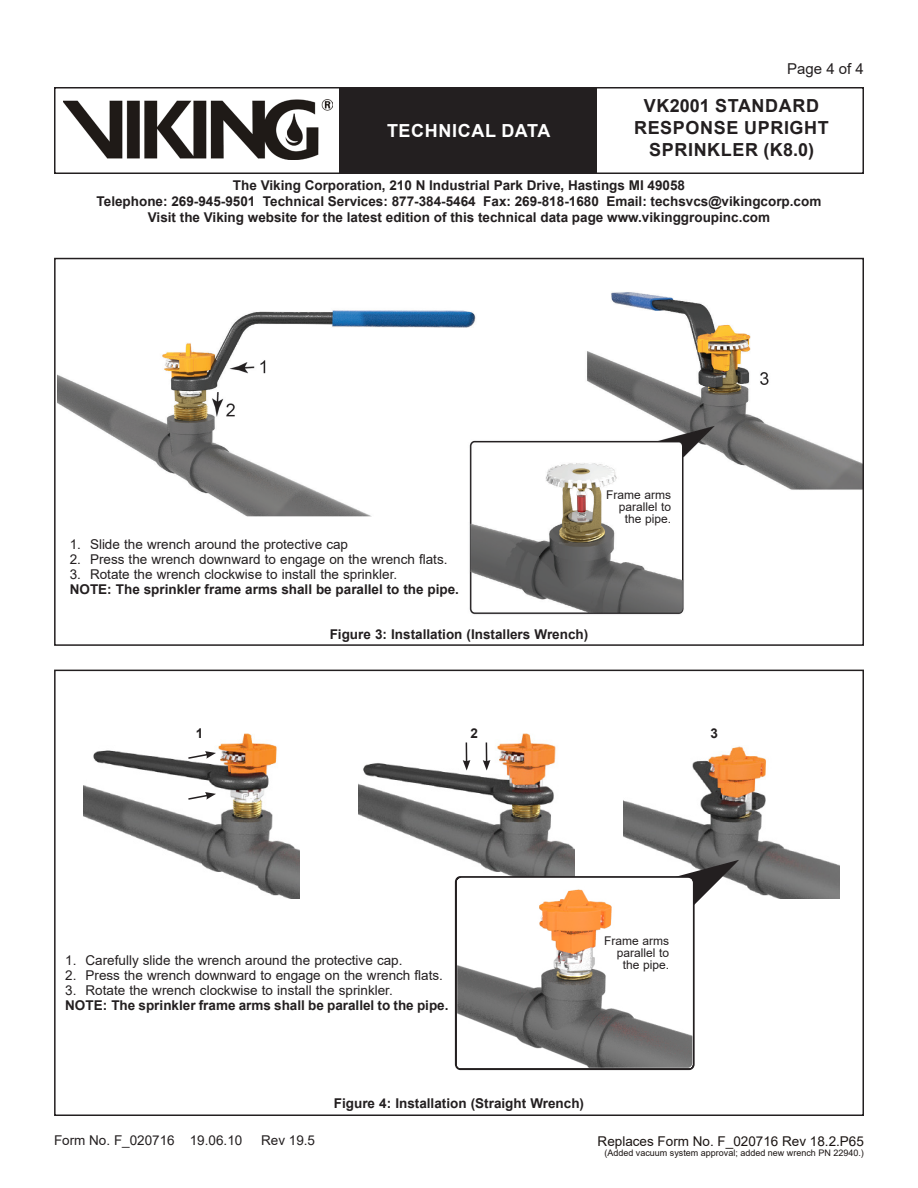
<style>
.page{position:relative;width:918px;height:1188px;background:#fff}
.page>*{position:absolute;margin:0;border:0;box-sizing:border-box;transform-origin:0 0}
.t1{font:700 18px/21.6px "Arial";letter-spacing:.035em;color:#231f20;text-align:center}
.t2{font:700 18px "Arial";letter-spacing:.035em;color:#fff}
.t3{font:15px "Arial";color:#231f20}
.VK_FIG_num{font:700 13.5px/16.2px "Arial";color:#231f20;text-align:center}
.t4{font:13.5px "Arial";color:#231f20}
.t5{font:13.5px "Arial";color:#1b1513}
.VK_LIST_ALPHA_level{font:700 13.5px "Arial";color:#231f20}
.VK_body_TechData{font:12px/12px "Arial";color:#231f20;text-align:right}
.t6{font:9px "Arial";color:#1b1513}
</style>
<div class="page">
<div style="left:54px;top:87px;width:810px;height:87px;border:2px solid #231f20"></div>
<div style="left:340px;top:88px;width:257px;height:85px;background:#231f20"></div>
<img style="left:63px;top:99px;width:269px;height:60px">
<img style="left:57px;top:292px;width:804px;height:323px">
<div style="left:54px;top:258px;width:810px;height:388px;border:2px solid #231f20"></div>
<div style="left:54px;top:670px;width:810px;height:446px;border:2px solid #231f20"></div>
<img style="left:83px;top:733px;width:216px;height:165px">
<img style="left:359px;top:733px;width:216px;height:142px">
<img style="left:623px;top:746px;width:216px;height:152px">
<svg style="left:663px;top:860px;width:76px;height:44px"></svg>
<svg style="left:454px;top:875px;width:241px;height:196px;background:#6e6c6d"></svg>
<img style="left:457px;top:878px;width:235px;height:190px">
<svg style="left:187px;top:751px;width:29px;height:9px"></svg>
<svg style="left:483px;top:743px;width:7px;height:28px"></svg>
<svg style="left:463px;top:743px;width:7px;height:28px"></svg>
<svg style="left:187px;top:792px;width:29px;height:9px"></svg>
<h1 class="t2" style="left:387px;top:118px;width:165px">TECHNICAL DATA</h1>
<p class="t3" style="left:787px;top:59px;width:78px">Page 4 of 4</p>
<h1 class="t1" style="left:634px;top:96px;width:196px">VK2001 STANDARD<br>RESPONSE UPRIGHT<br>SPRINKLER (K8.0)</h1>
<p class="VK_FIG_num" style="left:97px;top:177px;width:726px">The Viking Corporation, 210 N Industrial Park Drive, Hastings MI 49058<br>Telephone: 269-945-9501 Technical Services: 877-384-5464 Fax: 269-818-1680 Email: techsvcs@vikingcorp.com<br>Visit the Viking website for the latest edition of this technical data page www.vikinggroupinc.com</p>
<p class="t4" style="left:70px;top:535px;width:280px">1. Slide the wrench around the protective cap</p>
<p class="t4" style="left:70px;top:550px;width:379px">2. Press the wrench downward to engage on the wrench flats.</p>
<p class="t4" style="left:70px;top:565px;width:329px">3. Rotate the wrench clockwise to install the sprinkler.</p>
<p class="VK_FIG_num" style="left:70px;top:581px;width:8px">NOTE:</p>
<p class="VK_FIG_num" style="left:116px;top:581px;width:345px">The sprinkler frame arms shall be parallel to the pipe.</p>
<p class="VK_FIG_num" style="left:330px;top:626px;width:260px">Figure 3: Installation (Installers Wrench)</p>
<p class="VK_body_TechData" style="left:606px;top:489px;width:67px">Frame arms parallel to the pipe.</p>
<p class="VK_LIST_ALPHA_level" style="left:196px;top:724px;width:9px">1</p>
<p class="VK_LIST_ALPHA_level" style="left:470px;top:724px;width:9px">2</p>
<p class="VK_LIST_ALPHA_level" style="left:711px;top:724px;width:9px">3</p>
<p class="t4" style="left:65px;top:951px;width:339px">1. Carefully slide the wrench around the protective cap.</p>
<p class="t4" style="left:65px;top:966px;width:379px">2. Press the wrench downward to engage on the wrench flats.</p>
<p class="t4" style="left:65px;top:981px;width:329px">3. Rotate the wrench clockwise to install the sprinkler.</p>
<p class="VK_FIG_num" style="left:65px;top:998px;width:8px">NOTE:</p>
<p class="VK_FIG_num" style="left:111px;top:998px;width:339px">The sprinkler frame arms shall be parallel to the pipe.</p>
<p class="VK_body_TechData" style="left:604px;top:935px;width:67px">Frame arms parallel to the pipe.</p>
<p class="t4" style="left:54px;top:1131px;width:190px">Form No. F_020716 19.06.10</p>
<p class="t4" style="left:261px;top:1131px;width:56px">Rev 19.5</p>
<p class="VK_FIG_num" style="left:334px;top:1095px;width:252px">Figure 4: Installation (Straight Wrench)</p>
<p class="t5" style="left:598px;top:1132px;width:268px">Replaces Form No. F_020716 Rev 18.2.P65</p>
<p class="t6" style="left:604px;top:1147px;width:261px">(Added vacuum system approval; added new wrench PN 22940.)</p>
</div>
